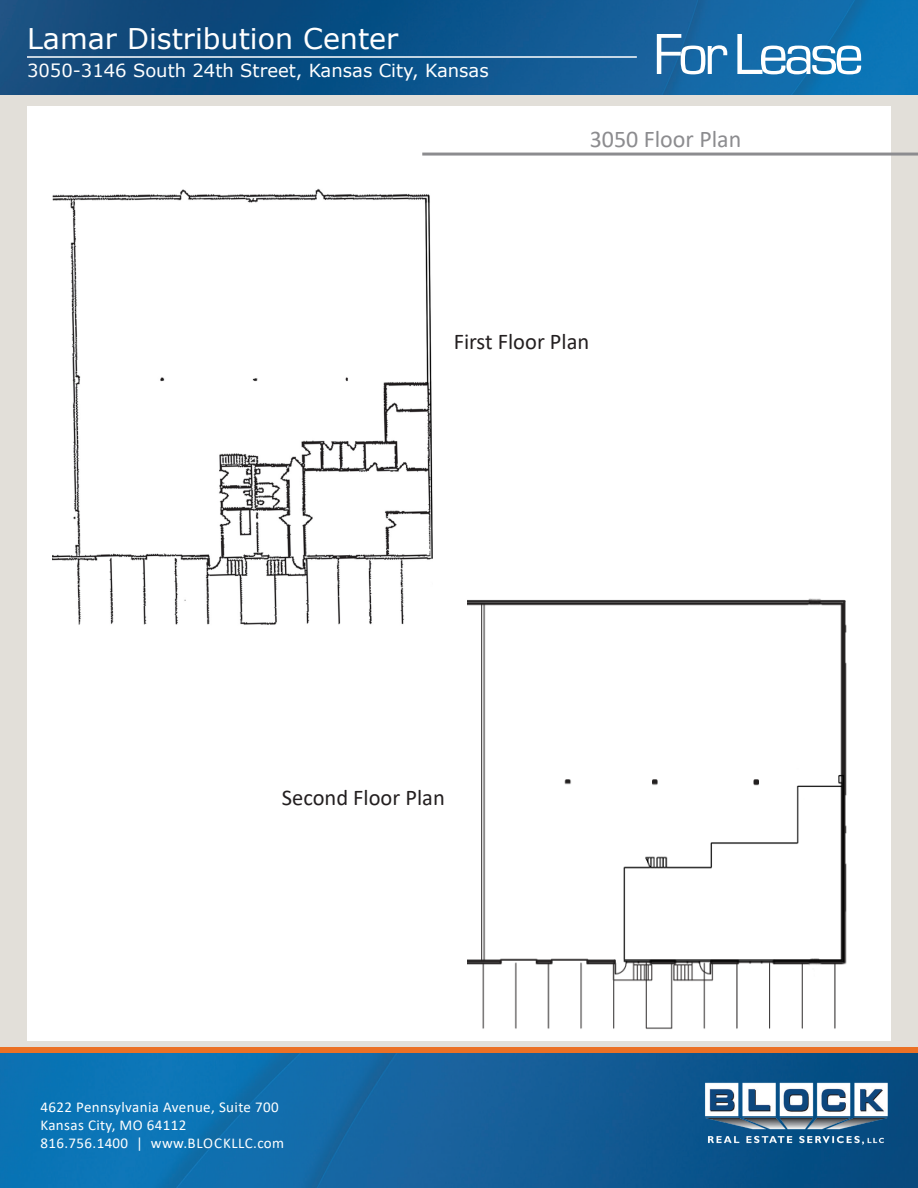
<style>
.page{position:relative;width:918px;height:1188px;background:#fff}
.page>*{position:absolute;margin:0;border:0;box-sizing:border-box;transform-origin:0 0}
.t1{font:60px "Eurostile";letter-spacing:-.075em;color:#fff}
.t2{font:28.5px "Verdana";color:#fff}
.t3{font:24px "Calibri";color:#8c8c8f}
.BRES_Page_Title_-_Property_Name{font:22.5px "Calibri";color:#231f20}
.t4{font:18px "Verdana";color:#fff}
.t5{font:15px/18px "Calibri";letter-spacing:.025em;color:#fff}
</style>
<div class="page">
<div style="left:0;top:93px;width:918px;height:978px;background:#e2dfd9"></div>
<img style="left:0;top:1053px;width:918px;height:135px">
<img style="left:701px;top:1073px;width:190px;height:75px">
<div style="left:0;top:1047px;width:918px;height:6px;background:#eb7125"></div>
<img style="left:0;top:0;width:918px;height:94px">
<hr style="left:27px;top:56px;width:610px;height:2px;background:#fff">
<div style="left:27px;top:107px;width:864px;height:934px;background:#fff"></div>
<hr style="left:422px;top:153px;width:496px;height:3px;background:#8c8c8f">
<img style="left:52px;top:188px;width:381px;height:437px">
<img style="left:468px;top:598px;width:379px;height:431px">
<h2 class="t2" style="left:27px;top:19px;width:373px">Lamar Distribution Center</h2>
<p class="t4" style="left:27px;top:58px;width:463px">3050-3146 South 24th Street, Kansas City, Kansas</p>
<h1 class="t1" style="left:653px;top:22px;width:212px">For Lease</h1>
<p class="t3" style="left:590px;top:122px;width:153px">3050 Floor Plan</p>
<p class="BRES_Page_Title_-_Property_Name" style="left:454px;top:326px;width:137px">First Floor Plan</p>
<p class="BRES_Page_Title_-_Property_Name" style="left:282px;top:782px;width:164px">Second Floor Plan</p>
<p class="t5" style="left:40px;top:1097px;width:245px">4622 Pennsylvania Avenue, Suite 700<br>Kansas City, MO 64112<br>816.756.1400 | www.BLOCKLLC.com</p>
</div>
